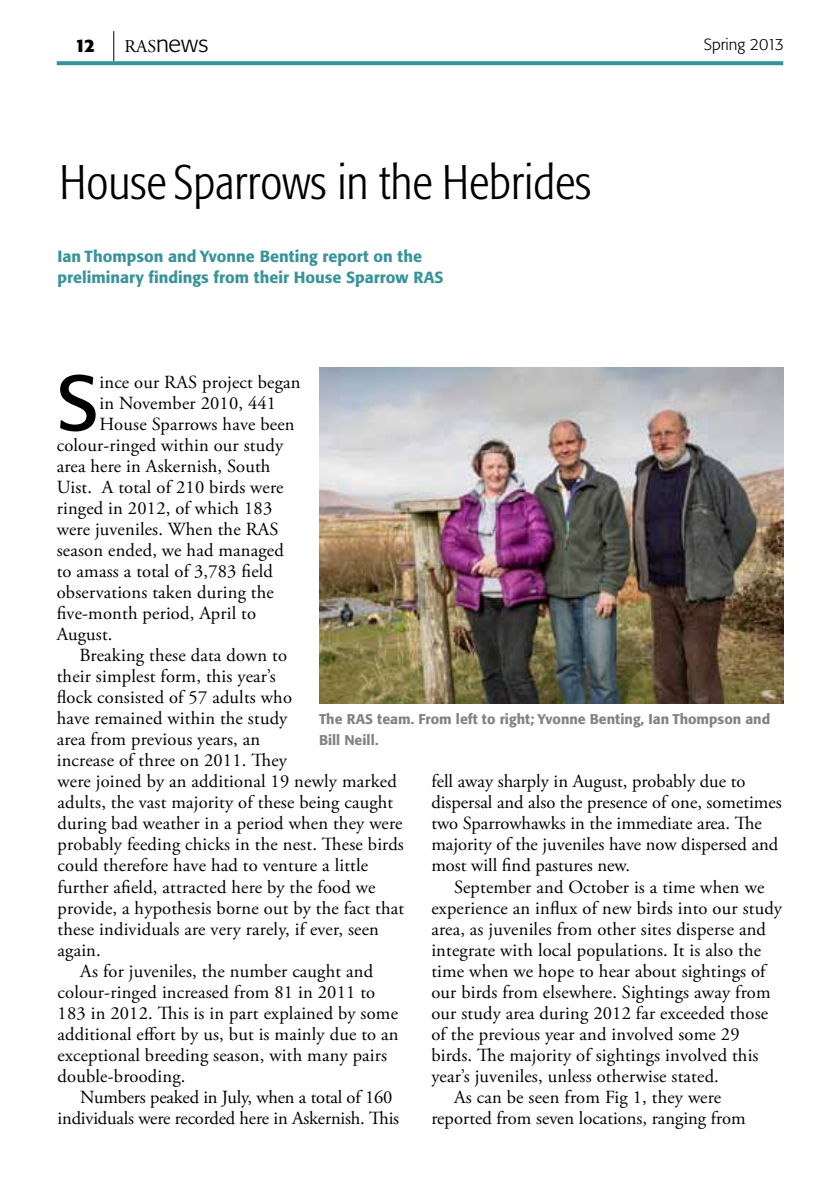
<style>
.page{position:relative;width:840px;height:1191px;background:#fff}
.page>*{position:absolute;margin:0;border:0;box-sizing:border-box;transform-origin:0 0}
.t1{font:77.4px "Formata BQ";color:#000}
.t2{font:300 condensed 48px "Formata BQ";color:#000}
.t3{font:300 24px "Formata BQ";color:#000}
.t4{font:18.4px/21px "Adobe Garamond Pro";letter-spacing:.01em;color:#000}
.t5{font:18.4px "Adobe Garamond Pro";letter-spacing:-.01em;color:#000}
.t6{font:700 18px "Formata BQ";color:#000}
.t7{font:500 16px/21px "Formata BQ";color:#38939b}
.t8{font:300 16px "Formata BQ";color:#000}
.t9{font:500 14px/21px "Formata BQ";color:#808285}
.s1{font-family:"Adobe Garamond Pro";font-weight:400;font-size:18px}
</style>
<div class="page">
<svg style="left:57px;top:61px;width:725px;height:4px;background:#4198a0"></svg>
<hr style="left:113px;top:31px;width:1px;height:30px;background:#000">
<img style="left:319px;top:367px;width:463px;height:336px">
<p class="t6" style="left:75px;top:35px;width:21px">12</p>
<h3 class="t3" style="left:124px;top:30px;width:85px"><span class="s1">RAS</span>news</h3>
<p class="t8" style="left:703px;top:35px;width:82px">Spring 2013</p>
<h2 class="t2" style="left:60px;top:155px;width:532px">House Sparrows in the Hebrides</h2>
<p class="t7" style="left:57px;top:246px;width:387px">Ian Thompson and Yvonne Benting report on the preliminary findings from their House Sparrow RAS</p>
<h1 class="t1" style="left:57px;top:356px;width:43px">S</h1>
<p class="t4" style="left:99px;top:373px;width:202px">ince our RAS project began</p>
<p class="t4" style="left:99px;top:393px;width:178px">in November 2010, 441</p>
<p class="t4" style="left:99px;top:414px;width:196px">House Sparrows have been</p>
<p class="t4" style="left:57px;top:435px;width:228px">colour-ringed within our study</p>
<p class="t4" style="left:57px;top:456px;width:215px">area here in Askernish, South</p>
<p class="t4" style="left:57px;top:477px;width:228px">Uist. A total of 210 birds were</p>
<p class="t4" style="left:57px;top:498px;width:217px">ringed in 2012, of which 183</p>
<p class="t4" style="left:57px;top:519px;width:223px">were juveniles. When the RAS</p>
<p class="t4" style="left:57px;top:540px;width:228px">season ended, we had managed</p>
<p class="t4" style="left:57px;top:561px;width:218px">to amass a total of 3,783 field</p>
<p class="t4" style="left:57px;top:582px;width:218px">observations taken during the</p>
<p class="t4" style="left:57px;top:603px;width:201px">five-month period, April to</p>
<p class="t4" style="left:57px;top:624px;width:57px">August.</p>
<p class="t4" style="left:79px;top:645px;width:209px">Breaking these data down to</p>
<p class="t4" style="left:57px;top:666px;width:220px">their simplest form, this year’s</p>
<p class="t4" style="left:57px;top:687px;width:237px">flock consisted of 57 adults who</p>
<p class="t4" style="left:57px;top:708px;width:232px">have remained within the study</p>
<p class="t4" style="left:57px;top:729px;width:205px">area from previous years, an</p>
<p class="t4" style="left:57px;top:750px;width:232px">increase of three on 2011. They</p>
<p class="t9" style="left:319px;top:709px;width:452px">The RAS team. From left to right; Yvonne Benting, Ian Thompson and<br>Bill Neill.</p>
<p class="t4" style="left:58px;top:772px;width:340px">were joined by an additional 19 newly marked</p>
<p class="t4" style="left:58px;top:792px;width:337px">adults, the vast majority of these being caught</p>
<p class="t4" style="left:58px;top:813px;width:346px">during bad weather in a period when they were</p>
<p class="t4" style="left:58px;top:834px;width:347px">probably feeding chicks in the nest. These birds</p>
<p class="t4" style="left:58px;top:855px;width:312px">could therefore have had to venture a little</p>
<p class="t4" style="left:58px;top:876px;width:319px">further afield, attracted here by the food we</p>
<p class="t4" style="left:58px;top:897px;width:348px">provide, a hypothesis borne out by the fact that</p>
<p class="t4" style="left:58px;top:918px;width:323px">these individuals are very rarely, if ever, seen</p>
<p class="t4" style="left:58px;top:939px;width:45px">again.</p>
<p class="t4" style="left:80px;top:960px;width:294px">As for juveniles, the number caught and</p>
<p class="t4" style="left:58px;top:981px;width:319px">colour-ringed increased from 81 in 2011 to</p>
<p class="t4" style="left:58px;top:1002px;width:342px">183 in 2012. This is in part explained by some</p>
<p class="t4" style="left:58px;top:1023px;width:342px">additional effort by us, but is mainly due to an</p>
<p class="t4" style="left:58px;top:1044px;width:331px">exceptional breeding season, with many pairs</p>
<p class="t4" style="left:58px;top:1065px;width:129px">double-brooding.</p>
<p class="t5" style="left:80px;top:1085px;width:313px">Numbers peaked in July, when a total of 160</p>
<p class="t5" style="left:58px;top:1106px;width:343px">individuals were recorded here in Askernish. This</p>
<p class="t4" style="left:431px;top:772px;width:352px">fell away sharply in August, probably due to dispersal and also the presence of one, sometimes two Sparrowhawks in the immediate area. The majority of the juveniles have now dispersed and most will find pastures new.</p>
<p class="t4" style="left:454px;top:876px;width:311px">September and October is a time when we</p>
<p class="t4" style="left:431px;top:897px;width:352px">experience an influx of new birds into our study</p>
<p class="t4" style="left:431px;top:918px;width:336px">area, as juveniles from other sites disperse and</p>
<p class="t4" style="left:431px;top:939px;width:331px">integrate with local populations. It is also the</p>
<p class="t4" style="left:431px;top:960px;width:335px">time when we hope to hear about sightings of</p>
<p class="t4" style="left:431px;top:981px;width:340px">our birds from elsewhere. Sightings away from</p>
<p class="t4" style="left:431px;top:1002px;width:338px">our study area during 2012 far exceeded those</p>
<p class="t4" style="left:431px;top:1023px;width:309px">of the previous year and involved some 29</p>
<p class="t4" style="left:431px;top:1044px;width:328px">birds. The majority of sightings involved this</p>
<p class="t4" style="left:431px;top:1065px;width:289px">year’s juveniles, unless otherwise stated.</p>
<p class="t4" style="left:454px;top:1086px;width:268px">As can be seen from Fig 1, they were</p>
<p class="t4" style="left:431px;top:1107px;width:316px">reported from seven locations, ranging from</p>
</div>
